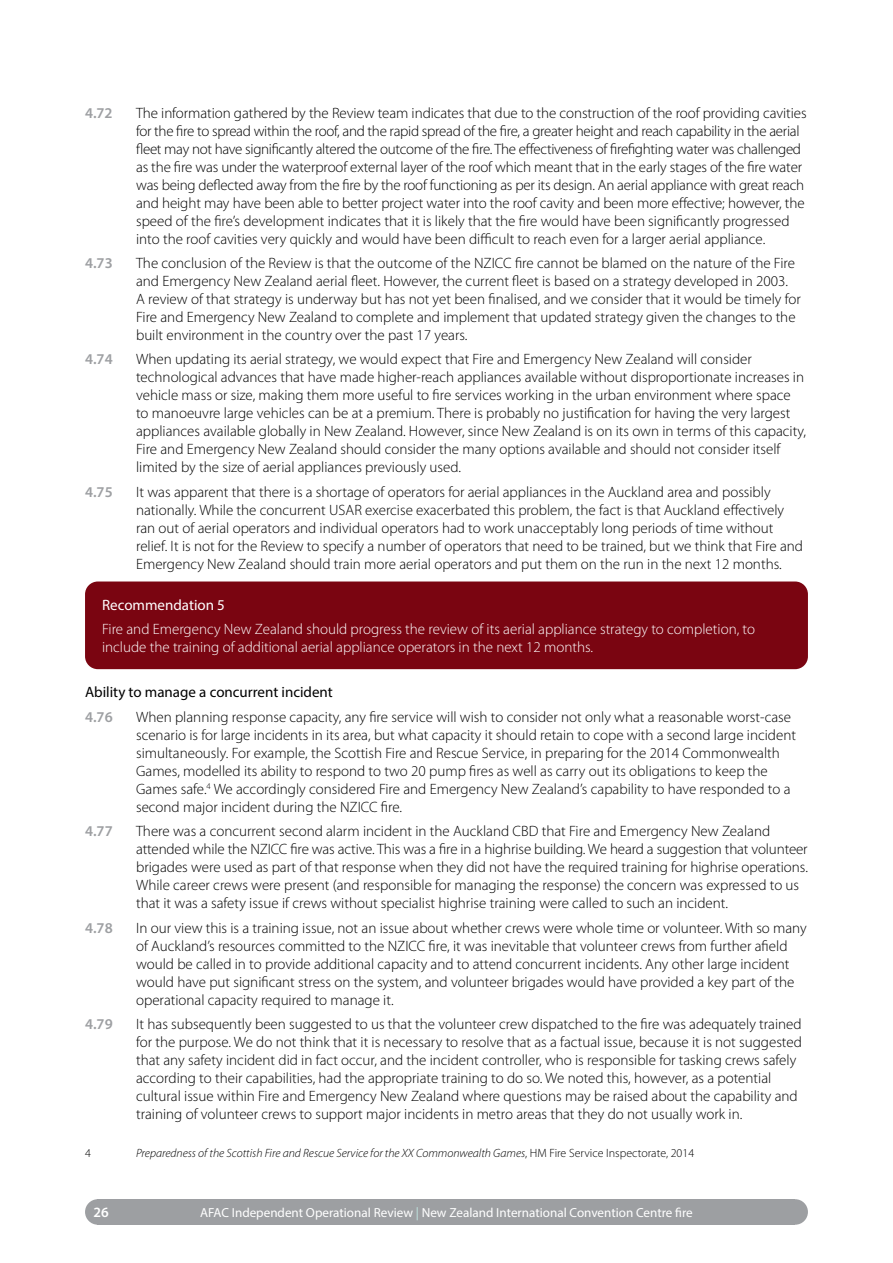
<style>
.page{position:relative;width:893px;height:1263px;background:#fff}
.page>*{position:absolute;margin:0;border:0;box-sizing:border-box;transform-origin:0 0}
.t1{font:300 15px/18px "Myriad Pro";color:#000}
.t2{font:300 15px/18px "Myriad Pro";color:#fff}
.t3{font:15px "Myriad Pro";color:#000}
.t4{font:600 15px "Myriad Pro";color:#9d9fa2}
.t5{font:15px "Myriad Pro";color:#fff}
.t6{font:600 14.25px "Myriad Pro";color:#fff}
.t7{font:13.2px "Myriad Pro";color:#fff}
.t8{font:italic 300 12px "Myriad Pro";color:#000}
.t9{font:300 12px "Myriad Pro";color:#000}
.s1{font-style:normal}
.s2{color:#c0e4e0}
</style>
<div class="page">
<div style="left:98px;top:1199px;width:697px;height:26px;background:#9d9fa2"></div>
<div style="left:85px;top:1199px;width:26px;height:26px;background:#9d9fa2;border-radius:50%"></div>
<div style="left:782px;top:1199px;width:26px;height:26px;background:#9d9fa2;border-radius:50%"></div>
<div style="left:85px;top:581px;width:723px;height:88px;background:#7a0511;border-radius:13px"></div>
<p class="t4" style="left:85px;top:103px;width:29px">4.72</p>
<p class="t1" style="left:136px;top:104px;width:672px">The information gathered by the Review team indicates that due to the construction of the roof providing cavities for the fire to spread within the roof, and the rapid spread of the fire, a greater height and reach capability in the aerial fleet may not have significantly altered the outcome of the fire. The effectiveness of firefighting water was challenged as the fire was under the waterproof external layer of the roof which meant that in the early stages of the fire water was being deflected away from the fire by the roof functioning as per its design. An aerial appliance with great reach and height may have been able to better project water into the roof cavity and been more effective; however, the speed of the fire’s development indicates that it is likely that the fire would have been significantly progressed into the roof cavities very quickly and would have been difficult to reach even for a larger aerial appliance.</p>
<p class="t4" style="left:85px;top:253px;width:29px">4.73</p>
<p class="t1" style="left:136px;top:254px;width:666px">The conclusion of the Review is that the outcome of the NZICC fire cannot be blamed on the nature of the Fire and Emergency New Zealand aerial fleet. However, the current fleet is based on a strategy developed in 2003.<br>A review of that strategy is underway but has not yet been finalised, and we consider that it would be timely for Fire and Emergency New Zealand to complete and implement that updated strategy given the changes to the built environment in the country over the past 17 years.</p>
<p class="t4" style="left:85px;top:350px;width:29px">4.74</p>
<p class="t1" style="left:136px;top:351px;width:672px">When updating its aerial strategy, we would expect that Fire and Emergency New Zealand will consider technological advances that have made higher-reach appliances available without disproportionate increases in vehicle mass or size, making them more useful to fire services working in the urban environment where space to manoeuvre large vehicles can be at a premium. There is probably no justification for having the very largest appliances available globally in New Zealand. However, since New Zealand is on its own in terms of this capacity, Fire and Emergency New Zealand should consider the many options available and should not consider itself limited by the size of aerial appliances previously used.</p>
<p class="t4" style="left:85px;top:482px;width:29px">4.75</p>
<p class="t1" style="left:136px;top:483px;width:668px">It was apparent that there is a shortage of operators for aerial appliances in the Auckland area and possibly nationally. While the concurrent USAR exercise exacerbated this problem, the fact is that Auckland effectively ran out of aerial operators and individual operators had to work unacceptably long periods of time without relief. It is not for the Review to specify a number of operators that need to be trained, but we think that Fire and Emergency New Zealand should train more aerial operators and put them on the run in the next 12 months.</p>
<p class="t5" style="left:102px;top:595px;width:124px">Recommendation 5</p>
<p class="t2" style="left:102px;top:620px;width:655px">Fire and Emergency New Zealand should progress the review of its aerial appliance strategy to completion, to include the training of additional aerial appliance operators in the next 12 months.</p>
<p class="t3" style="left:85px;top:683px;width:249px">Ability to manage a concurrent incident</p>
<p class="t4" style="left:85px;top:707px;width:29px">4.76</p>
<p class="t1" style="left:136px;top:708px;width:661px">When planning response capacity, any fire service will wish to consider not only what a reasonable worst-case scenario is for large incidents in its area, but what capacity it should retain to cope with a second large incident simultaneously. For example, the Scottish Fire and Rescue Service, in preparing for the 2014 Commonwealth Games, modelled its ability to respond to two 20 pump fires as well as carry out its obligations to keep the Games safe.<sup>4</sup> We accordingly considered Fire and Emergency New Zealand’s capability to have responded to a second major incident during the NZICC fire.</p>
<p class="t4" style="left:85px;top:822px;width:29px">4.77</p>
<p class="t1" style="left:136px;top:822px;width:673px">There was a concurrent second alarm incident in the Auckland CBD that Fire and Emergency New Zealand attended while the NZICC fire was active. This was a fire in a highrise building. We heard a suggestion that volunteer brigades were used as part of that response when they did not have the required training for highrise operations.<br>While career crews were present (and responsible for managing the response) the concern was expressed to us that it was a safety issue if crews without specialist highrise training were called to such an incident.</p>
<p class="t4" style="left:85px;top:918px;width:29px">4.78</p>
<p class="t1" style="left:136px;top:919px;width:672px">In our view this is a training issue, not an issue about whether crews were whole time or volunteer. With so many of Auckland’s resources committed to the NZICC fire, it was inevitable that volunteer crews from further afield would be called in to provide additional capacity and to attend concurrent incidents. Any other large incident would have put significant stress on the system, and volunteer brigades would have provided a key part of the operational capacity required to manage it.</p>
<p class="t4" style="left:85px;top:1014px;width:29px">4.79</p>
<p class="t1" style="left:136px;top:1015px;width:667px">It has subsequently been suggested to us that the volunteer crew dispatched to the fire was adequately trained for the purpose. We do not think that it is necessary to resolve that as a factual issue, because it is not suggested that any safety incident did in fact occur, and the incident controller, who is responsible for tasking crews safely according to their capabilities, had the appropriate training to do so. We noted this, however, as a potential cultural issue within Fire and Emergency New Zealand where questions may be raised about the capability and training of volunteer crews to support major incidents in metro areas that they do not usually work in.</p>
<p class="t9" style="left:85px;top:1146px;width:7px">4</p>
<p class="t8" style="left:136px;top:1146px;width:560px">Preparedness of the Scottish Fire and Rescue Service for the XX Commonwealth Games<span class="s1">, HM Fire Service Inspectorate, 2014</span></p>
<p class="t6" style="left:94px;top:1203px;width:17px">26</p>
<p class="t7" style="left:200px;top:1204px;width:494px">AFAC Independent Operational Review <span class="s2">|</span> New Zealand International Convention Centre fire</p>
</div>
